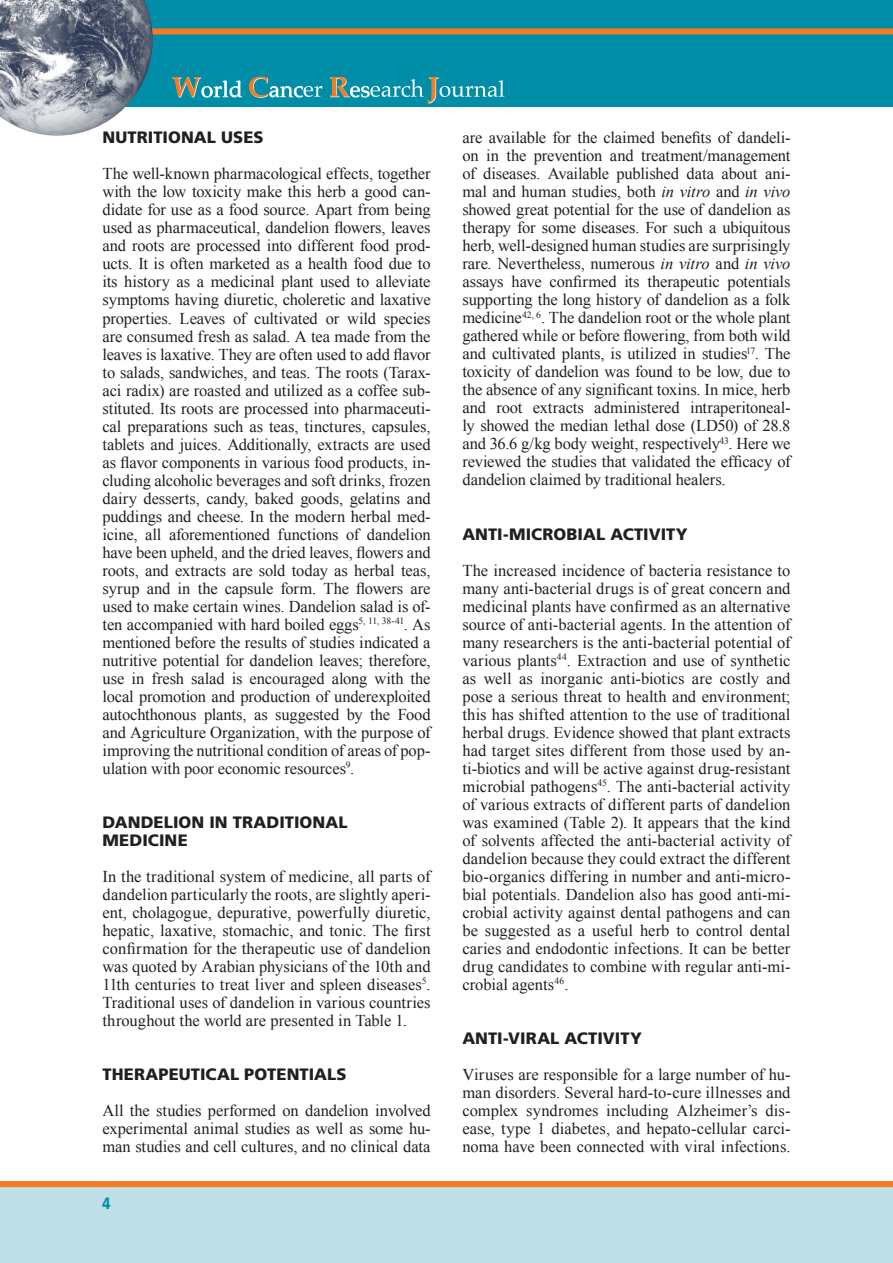
<style>
.page{position:relative;width:893px;height:1263px;background:#fff}
.page>*{position:absolute;margin:0;border:0;box-sizing:border-box;transform-origin:0 0}
.t1{font:16.5px/18px "Times New Roman";letter-spacing:-.005em;color:#231f20;text-align:justify}
.t2{font:900 16.5px/18px "Frutiger";letter-spacing:.005em;color:#231f20}
.t3{font:900 16.5px "Frutiger";color:#008da8;scale:.8 1}
.s1{font-style:italic}
</style>
<div class="page">
<div style="left:0;top:1181px;width:893px;height:82px;background:#c0e0e8"></div>
<div style="left:0;top:1181px;width:893px;height:6px;background:#f47b21"></div>
<div style="left:0;top:0;width:893px;height:106px;background:#008da8"></div>
<div style="left:0;top:28px;width:893px;height:6px;background:#f47b21"></div>
<img style="left:0;top:0;width:153px;height:136px">
<svg style="left:172px;top:77px;width:70px;height:21px"></svg>
<svg style="left:249px;top:77px;width:73px;height:21px"></svg>
<svg style="left:330px;top:77px;width:174px;height:26px"></svg>
<p class="t2" style="left:102px;top:129px;width:163px">NUTRITIONAL USES</p>
<p class="t1" style="left:102px;top:165px;width:330px">The well-known pharmacological effects, together with the low toxicity make this herb a good can&shy;didate for use as a food source. Apart from being used as pharmaceutical, dandelion flowers, leaves and roots are processed into different food prod&shy;ucts. It is often marketed as a health food due to its history as a medicinal plant used to alleviate symptoms having diuretic, choleretic and laxative properties. Leaves of cultivated or wild species are consumed fresh as salad. A tea made from the leaves is laxative. They are often used to add flavor to salads, sandwiches, and teas. The roots (Tarax&shy;aci radix) are roasted and utilized as a coffee sub&shy;stituted. Its roots are processed into pharmaceuti&shy;cal preparations such as teas, tinctures, capsules, tablets and juices. Additionally, extracts are used as flavor components in various food products, in&shy;cluding alcoholic beverages and soft drinks, frozen dairy desserts, candy, baked goods, gelatins and puddings and cheese. In the modern herbal med&shy;icine, all aforementioned functions of dandelion have been upheld, and the dried leaves, flowers and roots, and extracts are sold today as herbal teas, syrup and in the capsule form. The flowers are used to make certain wines. Dandelion salad is of&shy;ten accompanied with hard boiled eggs<sup>5,</sup> <sup>11,</sup> <sup>38-41</sup>. As mentioned before the results of studies indicated a nutritive potential for dandelion leaves; therefore, use in fresh salad is encouraged along with the local promotion and production of underexploited autochthonous plants, as suggested by the Food and Agriculture Organization, with the purpose of improving the nutritional condition of areas of pop&shy;ulation with poor economic resources<sup>9</sup>.</p>
<p class="t2" style="left:102px;top:813px;width:247px">DANDELION IN TRADITIONAL<br>MEDICINE</p>
<p class="t1" style="left:102px;top:867px;width:330px">In the traditional system of medicine, all parts of dandelion particularly the roots, are slightly aperi&shy;ent, cholagogue, depurative, powerfully diuretic, hepatic, laxative, stomachic, and tonic. The first confirmation for the therapeutic use of dandelion was quoted by Arabian physicians of the 10th and 11th centuries to treat liver and spleen diseases<sup>5</sup>.<br>Traditional uses of dandelion in various countries throughout the world are presented in Table 1.</p>
<p class="t2" style="left:102px;top:1065px;width:246px">THERAPEUTICAL POTENTIALS</p>
<p class="t1" style="left:102px;top:1101px;width:330px">All the studies performed on dandelion involved experimental animal studies as well as some hu&shy;man studies and cell cultures, and no clinical data</p>
<p class="t3" style="left:102px;top:1193px;width:12px">4</p>
<p class="t1" style="left:462px;top:129px;width:330px">are available for the claimed benefits of dandeli&shy;on in the prevention and treatment/management of diseases. Available published data about ani&shy;mal and human studies, both <span class="s1">in vitro</span> and <span class="s1">in vivo </span>showed great potential for the use of dandelion as therapy for some diseases. For such a ubiquitous herb, well-designed human studies are surprisingly rare. Nevertheless, numerous <span class="s1">in vitro</span> and <span class="s1">in vivo </span>assays have confirmed its therapeutic potentials supporting the long history of dandelion as a folk medicine<sup>42,</sup> <sup>6</sup>. The dandelion root or the whole plant gathered while or before flowering, from both wild and cultivated plants, is utilized in studies<sup>17</sup>. The toxicity of dandelion was found to be low, due to the absence of any significant toxins. In mice, herb and root extracts administered intraperitoneal&shy;ly showed the median lethal dose (LD50) of 28.8 and 36.6 g/kg body weight, respectively<sup>43</sup>. Here we reviewed the studies that validated the efficacy of dandelion claimed by traditional healers.</p>
<p class="t2" style="left:462px;top:525px;width:227px">ANTI-MICROBIAL ACTIVITY</p>
<p class="t1" style="left:462px;top:561px;width:330px">The increased incidence of bacteria resistance to many anti-bacterial drugs is of great concern and medicinal plants have confirmed as an alternative source of anti-bacterial agents. In the attention of many researchers is the anti-bacterial potential of various plants<sup>44</sup>. Extraction and use of synthetic as well as inorganic anti-biotics are costly and pose a serious threat to health and environment; this has shifted attention to the use of traditional herbal drugs. Evidence showed that plant extracts had target sites different from those used by an&shy;ti-biotics and will be active against drug-resistant microbial pathogens<sup>45</sup>. The anti-bacterial activity of various extracts of different parts of dandelion was examined (Table 2). It appears that the kind of solvents affected the anti-bacterial activity of dandelion because they could extract the different bio-organics differing in number and anti-micro&shy;bial potentials. Dandelion also has good anti-mi&shy;crobial activity against dental pathogens and can be suggested as a useful herb to control dental caries and endodontic infections. It can be better drug candidates to combine with regular anti-mi&shy;crobial agents<sup>46</sup>.</p>
<p class="t2" style="left:462px;top:1029px;width:181px">ANTI-VIRAL ACTIVITY</p>
<p class="t1" style="left:462px;top:1065px;width:330px">Viruses are responsible for a large number of hu&shy;man disorders. Several hard-to-cure illnesses and complex syndromes including Alzheimer’s dis&shy;ease, type 1 diabetes, and hepato-cellular carci&shy;noma have been connected with viral infections.</p>
</div>
